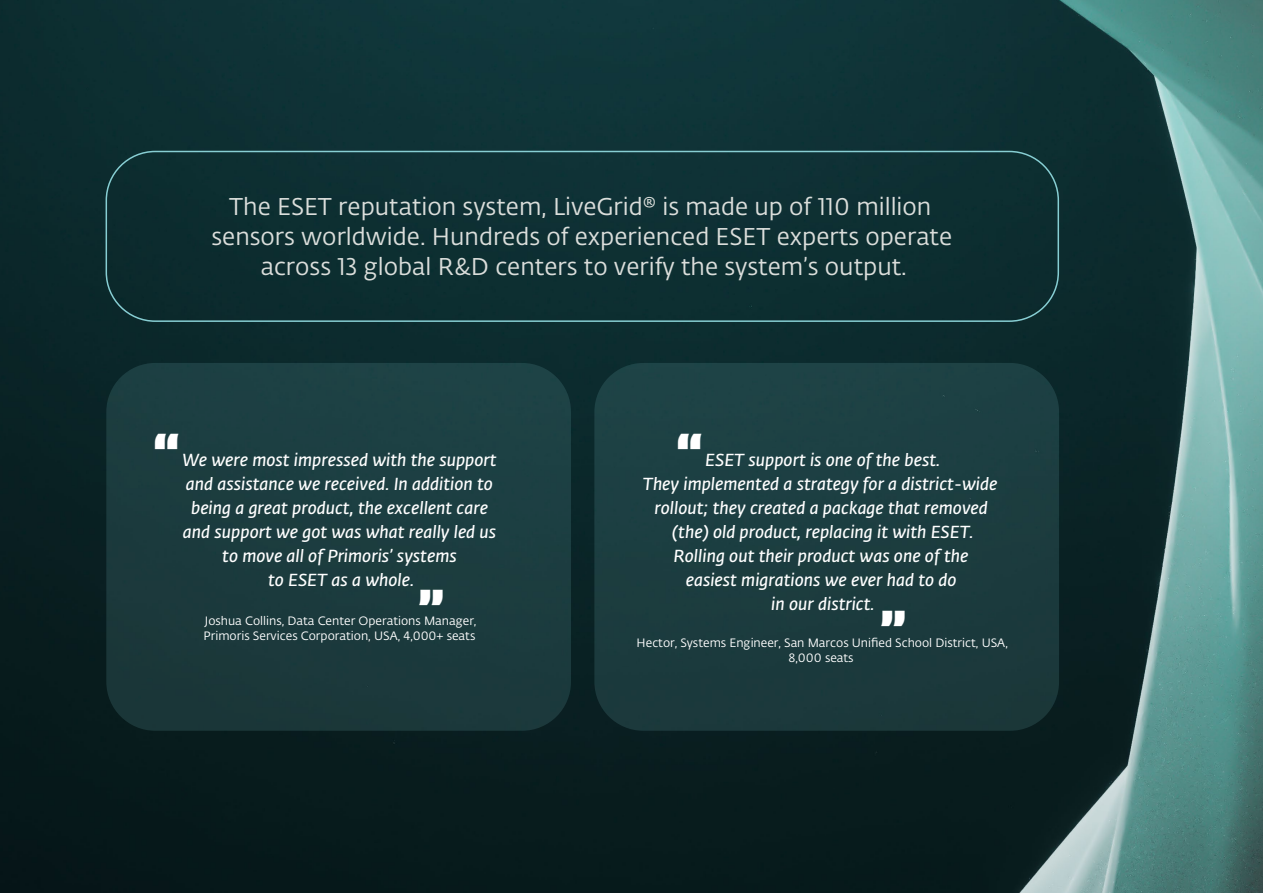
<style>
.page{position:relative;width:1263px;height:893px;background:#fff}
.page>*{position:absolute;margin:0;border:0;box-sizing:border-box;transform-origin:0 0}
.t1{font:800 48px "Fedra Sans Dis Std";color:#fff}
.t2{font:24px/30px "Fedra Sans Alt Pro Book LF";color:#dbdedb;text-align:center}
.t3{font:17.25px/24px "Fedra Sans Alt Pro Demi Italic LF";color:#fff;text-align:center}
.t4{font:12px/15px "Fedra Sans Alt Pro Book LF";color:#fff;text-align:center}
</style>
<div class="page">
<img style="left:0;top:0;width:1263px;height:893px">
<div style="left:594px;top:363px;width:465px;height:368px;background:#1c3d40;border-radius:49px"></div>
<div style="left:106px;top:363px;width:465px;height:368px;background:#1c3c3e;border-radius:49px"></div>
<div style="left:106px;top:151px;width:953px;height:171px;border:2px solid #87ced3;border-radius:49px"></div>
<h2 class="t2" style="left:212px;top:191px;width:742px">The ESET reputation system, LiveGrid® is made up of 110 million sensors worldwide. Hundreds of experienced ESET experts operate across 13 global R&amp;D centers to verify the system’s output.</h2>
<h1 class="t1" style="left:154px;top:414px;width:27px">“</h1>
<h1 class="t1" style="left:677px;top:414px;width:27px">“</h1>
<p class="t3" style="left:182px;top:448px;width:316px">We were most impressed with the support and assistance we received. In addition to being a great product, the excellent care and support we got was what really led us to move all of Primoris’ systems<br>to ESET as a whole.</p>
<p class="t4" style="left:204px;top:613px;width:274px;text-align:left">Joshua Collins, Data Center Operations Manager,<br>Primoris Services Corporation, USA, 4,000+ seats</p>
<h1 class="t1" style="left:419px;top:570px;width:27px">”</h1>
<p class="t3" style="left:643px;top:448px;width:356px">ESET support is one of the best.<br>They implemented a strategy for a district-wide rollout; they created a package that removed (the) old product, replacing it with ESET.<br>Rolling out their product was one of the<br>easiest migrations we ever had to do<br>in our district.</p>
<p class="t4" style="left:637px;top:634px;width:373px">Hector, Systems Engineer, San Marcos Unified School District, USA,<br>8,000 seats</p>
<h1 class="t1" style="left:881px;top:591px;width:27px">”</h1>
</div>
